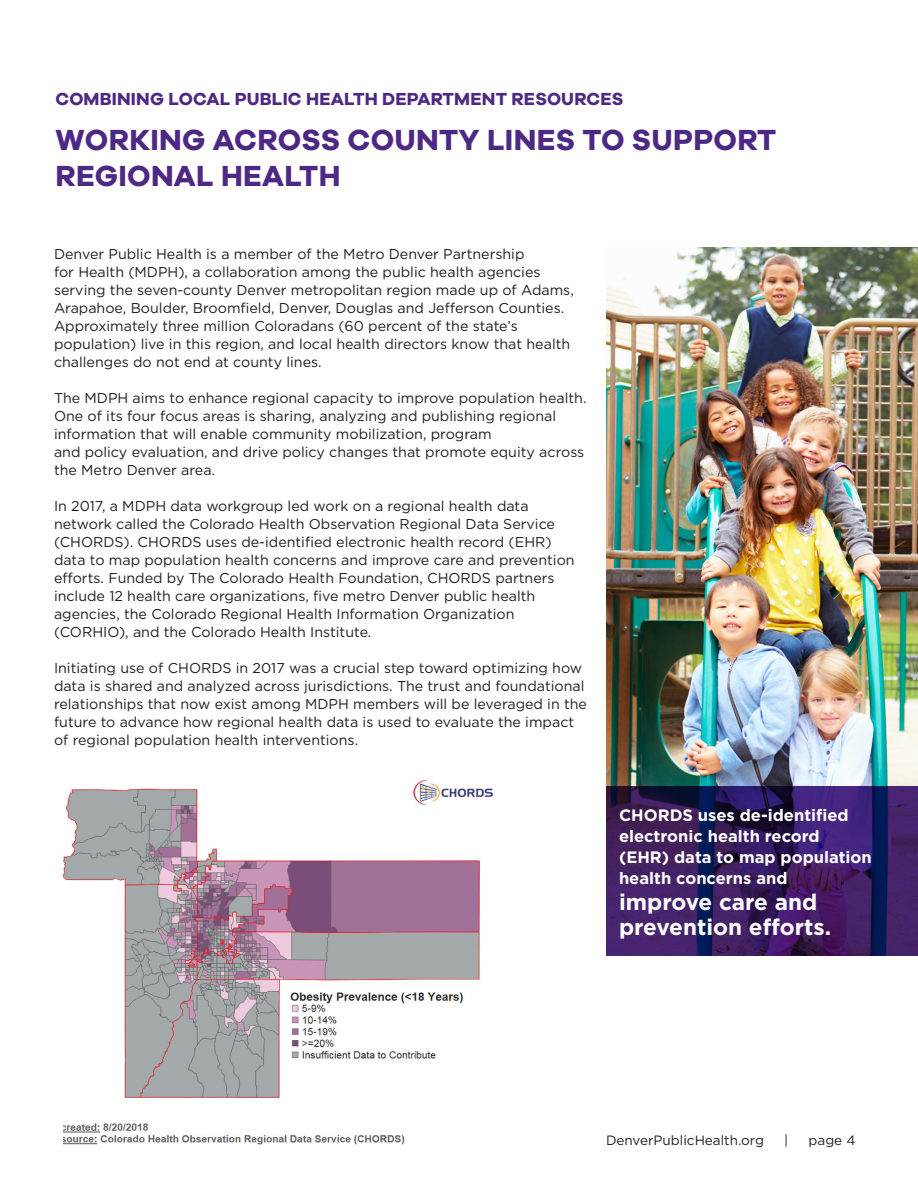
<style>
.page{position:relative;width:918px;height:1188px;background:#fff}
.page>*{position:absolute;margin:0;border:0;box-sizing:border-box;transform-origin:0 0}
.Heading-_CAPS_LG{font:700 30px/36px "Galano Grotesque";letter-spacing:.01em;color:#4d2884}
.Text{font:700 22.5px/25.5px "Gotham";color:#fff}
.Heading-_caps_sm{font:700 18px "Galano Grotesque";letter-spacing:.01em;color:#4d2884}
.Text-2{font:700 16.5px/21px "Gotham";color:#fff}
.Text-3{font:14.25px/18px "Gotham";color:#231f20}
.Text-4{font:13.5px "Gotham";color:#231f20}
</style>
<div class="page">
<img style="left:64px;top:779px;width:430px;height:366px">
<img style="left:606px;top:248px;width:312px;height:538px">
<svg style="left:606px;top:786px;width:312px;height:169px;background:#371d5f"></svg>
<p class="Heading-_caps_sm" style="left:55px;top:87px;width:570px">COMBINING LOCAL PUBLIC HEALTH DEPARTMENT RESOURCES</p>
<p class="Heading-_CAPS_LG" style="left:55px;top:121px;width:722px">WORKING ACROSS COUNTY LINES TO SUPPORT<br>REGIONAL HEALTH</p>
<p class="Text-3" style="left:54px;top:245px;width:521px">Denver Public Health is a member of the Metro Denver Partnership<br>for Health (MDPH), a collaboration among the public health agencies serving the seven-county Denver metropolitan region made up of Adams, Arapahoe, Boulder, Broomfield, Denver, Douglas and Jefferson Counties.<br>Approximately three million Coloradans (60 percent of the state’s population) live in this region, and local health directors know that health challenges do not end at county lines.</p>
<p class="Text-3" style="left:54px;top:389px;width:534px">The MDPH aims to enhance regional capacity to improve population health.<br>One of its four focus areas is sharing, analyzing and publishing regional information that will enable community mobilization, program<br>and policy evaluation, and drive policy changes that promote equity across the Metro Denver area.</p>
<p class="Text-3" style="left:54px;top:497px;width:522px">In 2017, a MDPH data workgroup led work on a regional health data network called the Colorado Health Observation Regional Data Service (CHORDS). CHORDS uses de-identified electronic health record (EHR) data to map population health concerns and improve care and prevention efforts. Funded by The Colorado Health Foundation, CHORDS partners include 12 health care organizations, five metro Denver public health agencies, the Colorado Regional Health Information Organization (CORHIO), and the Colorado Health Institute.</p>
<p class="Text-3" style="left:54px;top:659px;width:535px">Initiating use of CHORDS in 2017 was a crucial step toward optimizing how data is shared and analyzed across jurisdictions. The trust and foundational relationships that now exist among MDPH members will be leveraged in the future to advance how regional health data is used to evaluate the impact of regional population health interventions.</p>
<p class="Text-2" style="left:619px;top:805px;width:254px">CHORDS uses de-identified electronic health record (EHR) data to map population health concerns and</p>
<p class="Text" style="left:619px;top:889px;width:214px">improve care and prevention efforts.</p>
<p class="Text-4" style="left:606px;top:1131px;width:159px">DenverPublicHealth.org</p>
<p class="Text-4" style="left:784px;top:1131px;width:6px">|</p>
<p class="Text-4" style="left:809px;top:1131px;width:48px">page 4</p>
</div>
